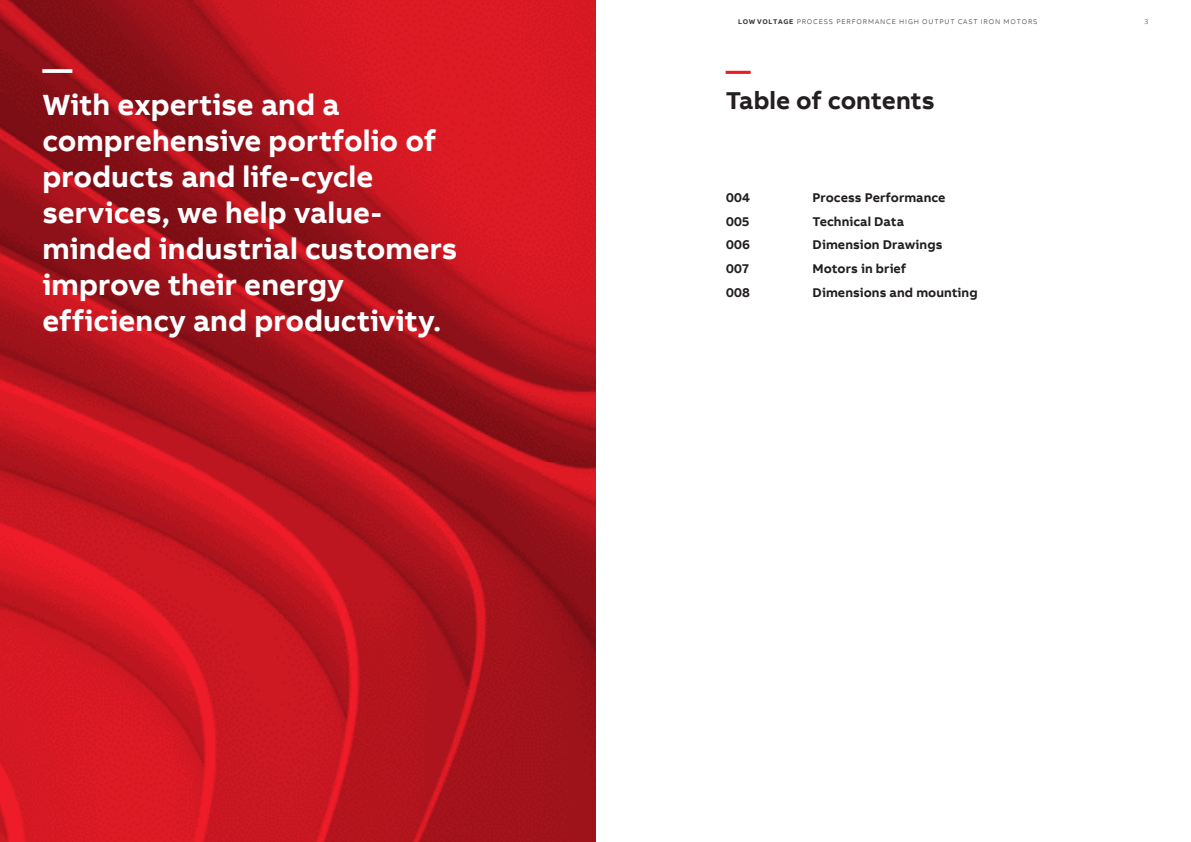
<style>
.page{position:relative;width:1191px;height:842px;background:#fff}
.page>*{position:absolute;margin:0;border:0;box-sizing:border-box;transform-origin:0 0}
.t1{font:700 30px/36px "AB Bvoice";color:#fff}
.t2{font:700 25px "AB Bvoice";letter-spacing:-.005em;color:#231f20}
.t3{font:700 25px "AB Bvoice";color:#ee1c28}
.t4{font:700 13px "AB Bvoice";letter-spacing:.005em;color:#231f20}
.t5{font:300 7px "AB Bvoice";color:#373535}
.s1{font-weight:700}
</style>
<div class="page">
<img style="left:0;top:0;width:595px;height:842px">
<p class="t5" style="left:738px;top:18px;width:301px"><span class="s1">LOW VOLTAGE</span> P R O C E S S P E R F O R M A N C E H I G H O U T P U T C A S T I R O N M O T O R S</p>
<p class="t1" style="left:43px;top:50px;width:417px">—<br>With expertise and a comprehensive portfolio of products and life-cycle services, we help value&shy;minded industrial customers improve their energy efficiency and productivity.</p>
<p class="t3" style="left:725px;top:54px;width:26px">—</p>
<p class="t2" style="left:725px;top:84px;width:211px">Table of contents</p>
<p class="t4" style="left:726px;top:189px;width:25px">004</p>
<p class="t4" style="left:812px;top:189px;width:134px">Process Performance</p>
<p class="t4" style="left:726px;top:213px;width:25px">005</p>
<p class="t4" style="left:812px;top:213px;width:93px">Technical Data</p>
<p class="t4" style="left:726px;top:237px;width:25px">006</p>
<p class="t4" style="left:812px;top:237px;width:131px">Dimension Drawings</p>
<p class="t4" style="left:726px;top:260px;width:25px">007</p>
<p class="t4" style="left:812px;top:260px;width:95px">Motors in brief</p>
<p class="t4" style="left:726px;top:284px;width:25px">008</p>
<p class="t4" style="left:812px;top:284px;width:166px">Dimensions and mounting</p>
<p class="t5" style="left:1144px;top:17px;width:5px">3</p>
</div>
